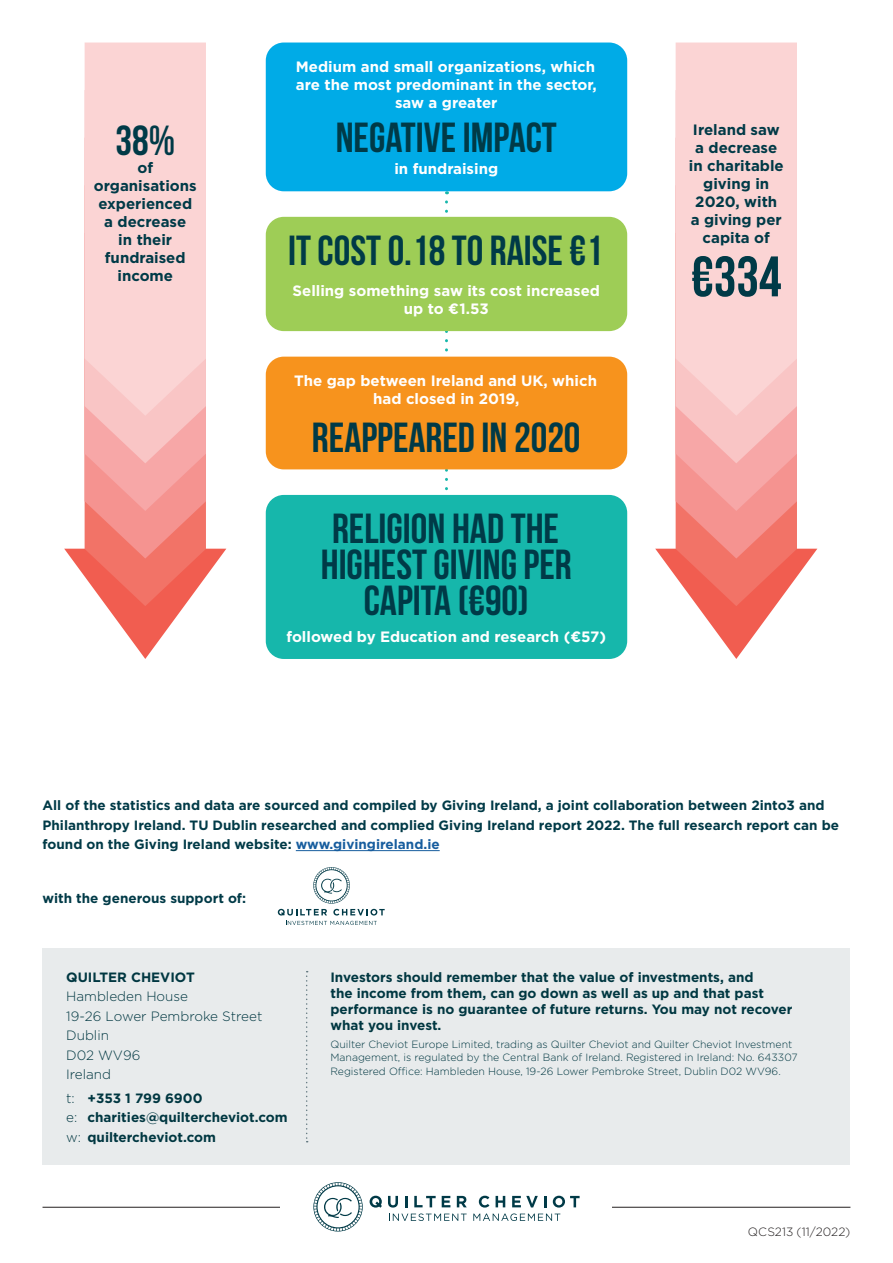
<style>
.page{position:relative;width:893px;height:1263px;background:#fff}
.page>*{position:absolute;margin:0;border:0;box-sizing:border-box;transform-origin:0 0}
.t1{font:700 57px "Bebas Neue";color:#003a47}
.t2{font:700 42px/36px "Bebas Neue";color:#003a47;text-align:center}
.t3{font:700 15px/18px "Gotham";color:#fff;text-align:center}
.t4{font:700 15px/18px "Gotham";color:#003a47;text-align:center}
.t5{font:700 13.5px/19.5px "Gotham";color:#003a47}
.t6{font:700 13.5px/16.2px "Gotham";color:#003741}
.t7{font:300 13.5px/19.5px "Gotham";color:#003741}
.t8{font:300 12px "Gotham";letter-spacing:.005em;color:#231f20}
.t9{font:300 10.5px/13.5px "Gotham";color:#003741}
.s1{color:#175d9e}
.s2{font-weight:300}
</style>
<div class="page">
<svg style="left:655px;top:549px;width:162px;height:110px"></svg>
<svg style="left:676px;top:559px;width:121px;height:47px;background:#f2786c"></svg>
<svg style="left:676px;top:511px;width:121px;height:48px;background:#f37f77"></svg>
<svg style="left:676px;top:463px;width:121px;height:48px;background:#f59a98"></svg>
<svg style="left:676px;top:416px;width:121px;height:47px;background:#f7b3b3"></svg>
<svg style="left:676px;top:43px;width:121px;height:373px;background:#fad2d2"></svg>
<svg style="left:64px;top:549px;width:162px;height:110px"></svg>
<svg style="left:85px;top:559px;width:121px;height:47px;background:#f2786c"></svg>
<svg style="left:85px;top:511px;width:121px;height:48px;background:#f37f77"></svg>
<svg style="left:85px;top:463px;width:121px;height:48px;background:#f59a98"></svg>
<svg style="left:85px;top:416px;width:121px;height:47px;background:#f7b3b3"></svg>
<svg style="left:85px;top:43px;width:121px;height:373px;background:#fad2d2"></svg>
<hr style="left:296px;top:850px;width:144px;height:1px;background:#175d9e">
<hr style="left:43px;top:1207px;width:807px;height:1px;background:#231f20">
<div style="left:281px;top:1182px;width:331px;height:49px;background:#fff"></div>
<svg style="left:370px;top:1196px;width:12px;height:12px"></svg>
<svg style="left:388px;top:1196px;width:10px;height:11px"></svg>
<svg style="left:405px;top:1196px;width:2px;height:11px"></svg>
<svg style="left:414px;top:1196px;width:22px;height:11px"></svg>
<svg style="left:442px;top:1196px;width:8px;height:11px"></svg>
<svg style="left:457px;top:1196px;width:10px;height:11px"></svg>
<svg style="left:479px;top:1196px;width:10px;height:11px"></svg>
<svg style="left:496px;top:1196px;width:9px;height:11px"></svg>
<svg style="left:512px;top:1196px;width:26px;height:11px"></svg>
<svg style="left:544px;top:1196px;width:2px;height:11px"></svg>
<svg style="left:553px;top:1196px;width:27px;height:11px"></svg>
<svg style="left:389px;top:1213px;width:78px;height:8px"></svg>
<svg style="left:473px;top:1213px;width:87px;height:8px"></svg>
<svg style="left:313px;top:1182px;width:50px;height:49px"></svg>
<div style="left:43px;top:948px;width:807px;height:217px;background:#e8ebec"></div>
<svg style="left:306px;top:971px;width:2px;height:171px"></svg>
<svg style="left:445px;top:202px;width:3px;height:293px"></svg>
<div style="left:266px;top:217px;width:361px;height:114px;background:#9ecd56;border-radius:18px"></div>
<div style="left:266px;top:357px;width:361px;height:112px;background:#f7931d;border-radius:18px"></div>
<div style="left:266px;top:43px;width:361px;height:148px;background:#00abe7;border-radius:18px"></div>
<div style="left:266px;top:495px;width:361px;height:164px;background:#16b7ab;border-radius:18px"></div>
<svg style="left:278px;top:867px;width:107px;height:58px"></svg>
<h2 class="t2" style="left:115px;top:122px;width:61px">38%</h2>
<p class="t4" style="left:94px;top:158px;width:104px">of organisations experienced a decrease<br>in their fundraised income</p>
<p class="t3" style="left:296px;top:57px;width:302px">Medium and small organizations, which are the most predominant in the sector, saw a greater</p>
<h2 class="t2" style="left:336px;top:119px;width:223px">NEGATIVE IMPACT</h2>
<p class="t3" style="left:394px;top:160px;width:105px">in fundraising</p>
<h2 class="t2" style="left:288px;top:232px;width:316px">IT COST 0.18 TO RAISE €1</h2>
<p class="t3" style="left:293px;top:282px;width:309px">Selling something saw its cost increased up to €1.53</p>
<p class="t3" style="left:294px;top:371px;width:304px">The gap between Ireland and UK, which had closed in 2019,</p>
<h2 class="t2" style="left:312px;top:419px;width:270px">REAPPEARED IN 2020</h2>
<h2 class="t2" style="left:321px;top:510px;width:253px">RELIGION HAD THE<br>HIGHEST GIVING PER<br>CAPITA (€90)</h2>
<p class="t3" style="left:286px;top:627px;width:321px">followed by Education and research (€57)</p>
<p class="t4" style="left:689px;top:121px;width:96px">Ireland saw a decrease in charitable giving in<br>2020, with<br>a giving per capita of</p>
<h1 class="t1" style="left:691px;top:245px;width:92px">€334</h1>
<p class="t5" style="left:43px;top:796px;width:798px">All of the statistics and data are sourced and compiled by Giving Ireland, a joint collaboration between 2into3 and<br>Philanthropy Ireland. TU Dublin researched and complied Giving Ireland report 2022. The full research report can be found on the Giving Ireland website: <span class="s1">www.givingireland.ie</span></p>
<p class="t5" style="left:43px;top:888px;width:205px">with the generous support of:</p>
<p class="t6" style="left:66px;top:968px;width:130px">QUILTER CHEVIOT</p>
<p class="t7" style="left:66px;top:986px;width:198px">Hambleden House<br>19-26 Lower Pembroke Street<br>Dublin<br>D02 WV96<br>Ireland</p>
<p class="t6" style="left:66px;top:1088px;width:223px;line-height:19.5px"><span class="s2">t:</span> +353 1 799 6900<br><span class="s2">e:</span> charities@quiltercheviot.com <span class="s2">w:</span> quiltercheviot.com</p>
<p class="t6" style="left:330px;top:968px;width:463px">Investors should remember that the value of investments, and<br>the income from them, can go down as well as up and that past performance is no guarantee of future returns. You may not recover what you invest.</p>
<p class="t9" style="left:330px;top:1037px;width:469px">Quilter Cheviot Europe Limited, trading as Quilter Cheviot and Quilter Cheviot Investment<br>Management, is regulated by the Central Bank of Ireland. Registered in Ireland: No. 643307<br>Registered Office: Hambleden House, 19-26 Lower Pembroke Street, Dublin D02 WV96.</p>
<p class="t8" style="left:748px;top:1224px;width:104px">QCS213 (11/2022)</p>
</div>
